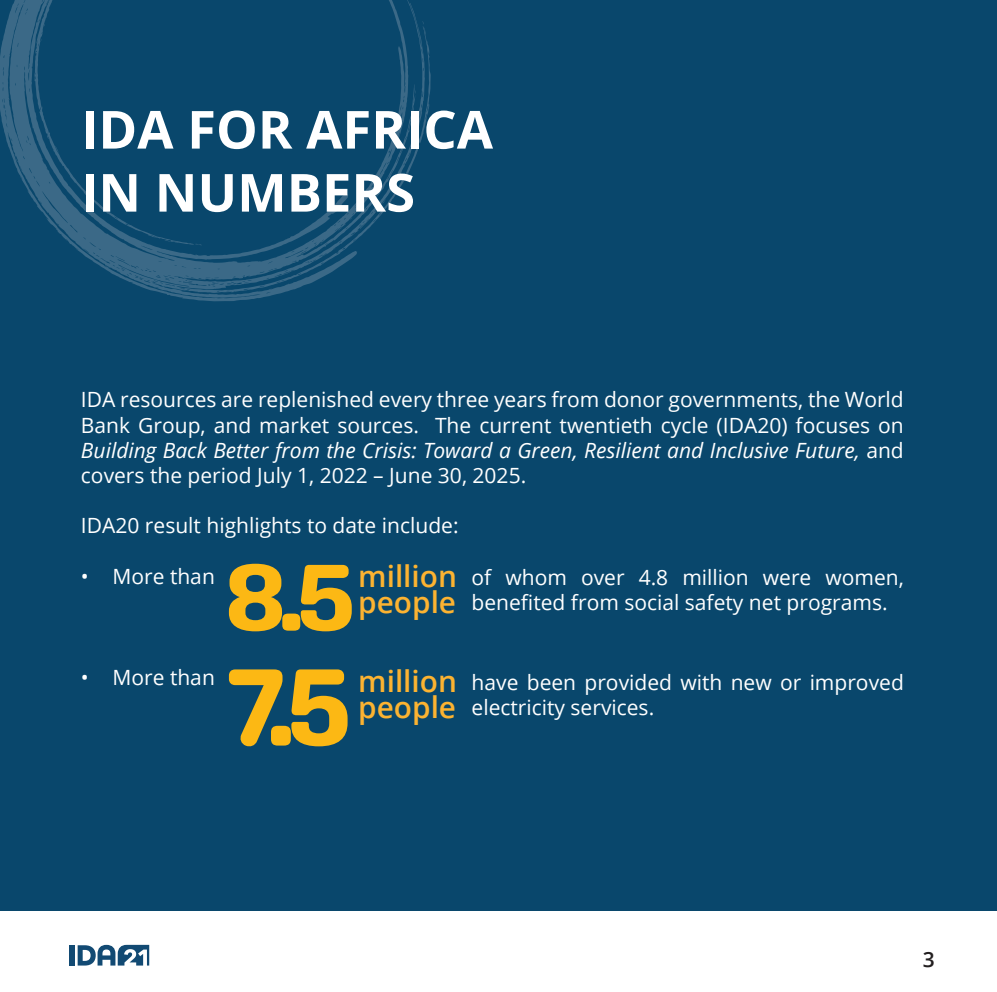
<style>
.page{position:relative;width:997px;height:992px;background:#fff}
.page>*{position:absolute;margin:0;border:0;box-sizing:border-box;transform-origin:0 0}
.t1{font:700 52.5px "Open Sans";color:#fff}
.t2{font:600 29.75px "Open Sans";color:#fcb331}
.t3{font:21px/25.2px "Open Sans";color:#fff}
.t4{font:600 21px "Open Sans";color:#231f20}
.s1{font-style:italic}
</style>
<div class="page">
<div style="left:69px;top:945px;width:5px;height:20px;background:#124a73"></div>
<svg style="left:78px;top:944px;width:71px;height:21px"></svg>
<div style="left:0;top:0;width:996px;height:911px;background:#09476c"></div>
<svg style="left:0;top:0;width:431px;height:301px"></svg>
<svg style="left:229px;top:564px;width:53px;height:67px"></svg>
<div style="left:282px;top:613px;width:18px;height:17px;background:#fcb814;border-radius:6px"></div>
<svg style="left:300px;top:565px;width:51px;height:66px"></svg>
<svg style="left:229px;top:669px;width:53px;height:78px"></svg>
<div style="left:271px;top:725px;width:20px;height:20px;background:#fcb814;border-radius:7px"></div>
<svg style="left:291px;top:669px;width:56px;height:77px"></svg>
<p class="t1" style="left:81px;top:92px;width:413px">IDA FOR AFRICA</p>
<p class="t1" style="left:81px;top:155px;width:335px">IN NUMBERS</p>
<p class="t3" style="left:81px;top:386px;width:824px;text-align:justify">IDA resources are replenished every three years from donor governments, the World Bank Group, and market sources. The current twentieth cycle (IDA20) focuses on <span class="s1">Building Back Better from the Crisis: Toward a Green, Resilient and Inclusive Future,</span> and covers the period July 1, 2022 – June 30, 2025.</p>
<p class="t3" style="left:81px;top:512px;width:379px">IDA20 result highlights to date include:</p>
<p class="t3" style="left:81px;top:563px;width:135px">• More than</p>
<p class="t2" style="left:358px;top:555px;width:100px">million</p>
<p class="t2" style="left:358px;top:581px;width:99px">people</p>
<p class="t3" style="left:471px;top:564px;width:433px">of whom over 4.8 million were women, benefited from social safety net programs.</p>
<p class="t3" style="left:81px;top:664px;width:135px">• More than</p>
<p class="t2" style="left:358px;top:661px;width:100px">million</p>
<p class="t2" style="left:358px;top:687px;width:99px">people</p>
<p class="t3" style="left:471px;top:669px;width:433px">have been provided with new or improved electricity services.</p>
<p class="t4" style="left:922px;top:944px;width:13px">3</p>
</div>
